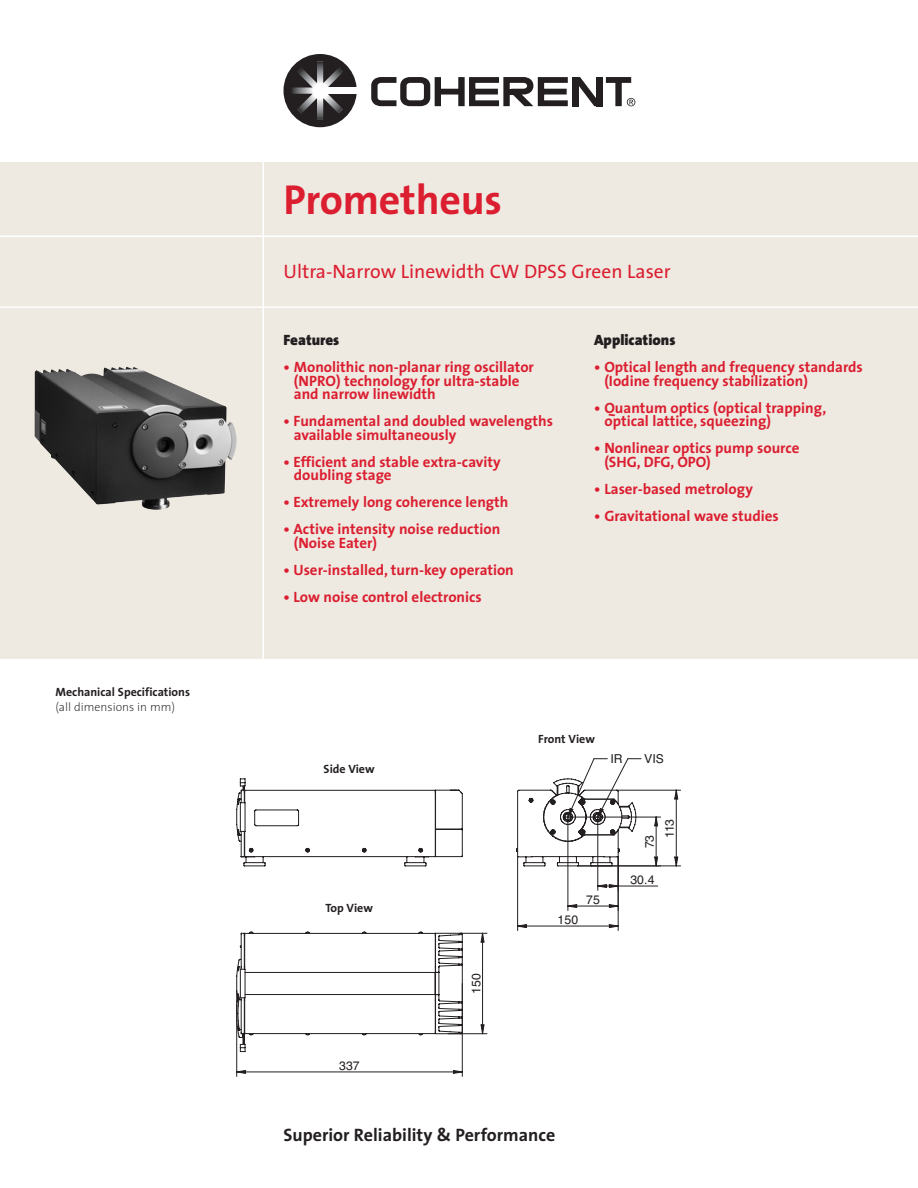
<style>
.page{position:relative;width:918px;height:1188px;background:#fff}
.page>*{position:absolute;margin:0;border:0;box-sizing:border-box;transform-origin:0 0}
.t1{font:700 42px "The Sans";letter-spacing:-.005em;color:#db1e30}
.t2{font:19.5px "The Sans";color:#db1e30}
.t3{font:700 18px "The Sans";color:#231f20}
.t4{font:700 15px/13.5px "The Sans";color:#db1e30}
.t5{font:900 15px "The Sans";color:#231f20}
.t6{font:12.3px/20px "Helvetica";color:#231f20}
.t7{font:700 12px "The Sans";color:#231f20}
.t8{font:200 12px "The Sans";color:#231f20}
</style>
<div class="page">
<div style="left:0;top:162px;width:918px;height:496px;background:#eee9e1"></div>
<img style="left:35px;top:367px;width:202px;height:143px">
<svg style="left:237px;top:1070px;width:9px;height:4px"></svg>
<svg style="left:453px;top:1070px;width:9px;height:4px"></svg>
<hr style="left:236px;top:991px;width:1px;height:85px;background:#231f20">
<hr style="left:462px;top:984px;width:1px;height:92px;background:#231f20">
<hr style="left:237px;top:1072px;width:225px;height:1px;background:#231f20">
<svg style="left:518px;top:924px;width:9px;height:4px"></svg>
<svg style="left:609px;top:924px;width:9px;height:4px"></svg>
<hr style="left:517px;top:857px;width:1px;height:74px;background:#231f20">
<hr style="left:618px;top:857px;width:1px;height:74px;background:#231f20">
<hr style="left:518px;top:926px;width:100px;height:1px;background:#231f20">
<svg style="left:609px;top:904px;width:9px;height:4px"></svg>
<svg style="left:567px;top:904px;width:10px;height:4px"></svg>
<hr style="left:568px;top:817px;width:1px;height:94px;background:#231f20">
<hr style="left:568px;top:906px;width:50px;height:1px;background:#231f20">
<svg style="left:597px;top:884px;width:21px;height:4px"></svg>
<hr style="left:598px;top:817px;width:1px;height:73px;background:#231f20">
<hr style="left:598px;top:886px;width:60px;height:1px;background:#231f20">
<svg style="left:236px;top:931px;width:251px;height:122px"></svg>
<hr style="left:448px;top:1033px;width:39px;height:1px;background:#231f20">
<hr style="left:482px;top:933px;width:1px;height:101px;background:#231f20">
<svg style="left:236px;top:758px;width:445px;height:109px"></svg>
<hr style="left:0;top:306px;width:918px;height:2px;background:#fff">
<hr style="left:0;top:236px;width:918px;height:1px;background:#fff">
<svg style="left:284px;top:54px;width:73px;height:73px"></svg>
<div style="left:320px;top:88px;width:37px;height:6px;background:#fff"></div>
<svg style="left:371px;top:77px;width:264px;height:29px"></svg>
<hr style="left:262px;top:162px;width:2px;height:523px;background:#fff">
<p class="t7" style="left:56px;top:687px;width:136px">Mechanical Specifications</p>
<p class="t8" style="left:56px;top:702px;width:121px">(all dimensions in mm)</p>
<h1 class="t1" style="left:284px;top:183px;width:220px">Prometheus</h1>
<h2 class="t2" style="left:284px;top:264px;width:389px">Ultra-Narrow Linewidth CW DPSS Green Laser</h2>
<p class="t5" style="left:284px;top:334px;width:57px">Features</p>
<p class="t4" style="left:294px;top:362px;width:242px;text-indent:-10px">• Monolithic non-planar ring oscillator (NPRO) technology for ultra-stable and narrow linewidth</p>
<p class="t4" style="left:294px;top:416px;width:261px;text-indent:-10px">• Fundamental and doubled wavelengths available simultaneously</p>
<p class="t4" style="left:294px;top:456px;width:208px;text-indent:-10px">• Efficient and stable extra-cavity doubling stage</p>
<p class="t4" style="left:284px;top:497px;width:226px">• Extremely long coherence length</p>
<p class="t4" style="left:294px;top:524px;width:208px;text-indent:-10px">• Active intensity noise reduction (Noise Eater)</p>
<p class="t4" style="left:284px;top:564px;width:232px">• User-installed, turn-key operation</p>
<p class="t4" style="left:284px;top:591px;width:200px">• Low noise control electronics</p>
<p class="t5" style="left:594px;top:334px;width:83px">Applications</p>
<p class="t4" style="left:604px;top:362px;width:260px;text-indent:-10px">• Optical length and frequency standards (Iodine frequency stabilization)</p>
<p class="t4" style="left:604px;top:402px;width:223px;text-indent:-10px">• Quantum optics (optical trapping, optical lattice, squeezing)</p>
<p class="t4" style="left:604px;top:443px;width:197px;text-indent:-10px">• Nonlinear optics pump source (SHG, DFG, OPO)</p>
<p class="t4" style="left:594px;top:483px;width:160px">• Laser-based metrology</p>
<p class="t4" style="left:594px;top:510px;width:186px">• Gravitational wave studies</p>
<p class="t7" style="left:324px;top:764px;width:53px">Side View</p>
<p class="t7" style="left:325px;top:903px;width:49px">Top View</p>
<p class="t6" style="left:466px;top:994px;width:22px;rotate:-90deg">150</p>
<p class="t7" style="left:538px;top:734px;width:58px">Front View</p>
<p class="t6" style="left:610px;top:749px;width:14px">IR</p>
<p class="t6" style="left:644px;top:749px;width:21px">VIS</p>
<p class="t6" style="left:558px;top:910px;width:22px">150</p>
<p class="t6" style="left:586px;top:890px;width:15px">75</p>
<p class="t6" style="left:640px;top:838px;width:21px;text-indent:-10px;rotate:-90deg">73<br>113</p>
<p class="t6" style="left:630px;top:870px;width:26px">30.4</p>
<p class="t6" style="left:339px;top:1056px;width:22px">337</p>
<p class="t3" style="left:284px;top:1128px;width:273px">Superior Reliability &amp; Performance</p>
</div>
